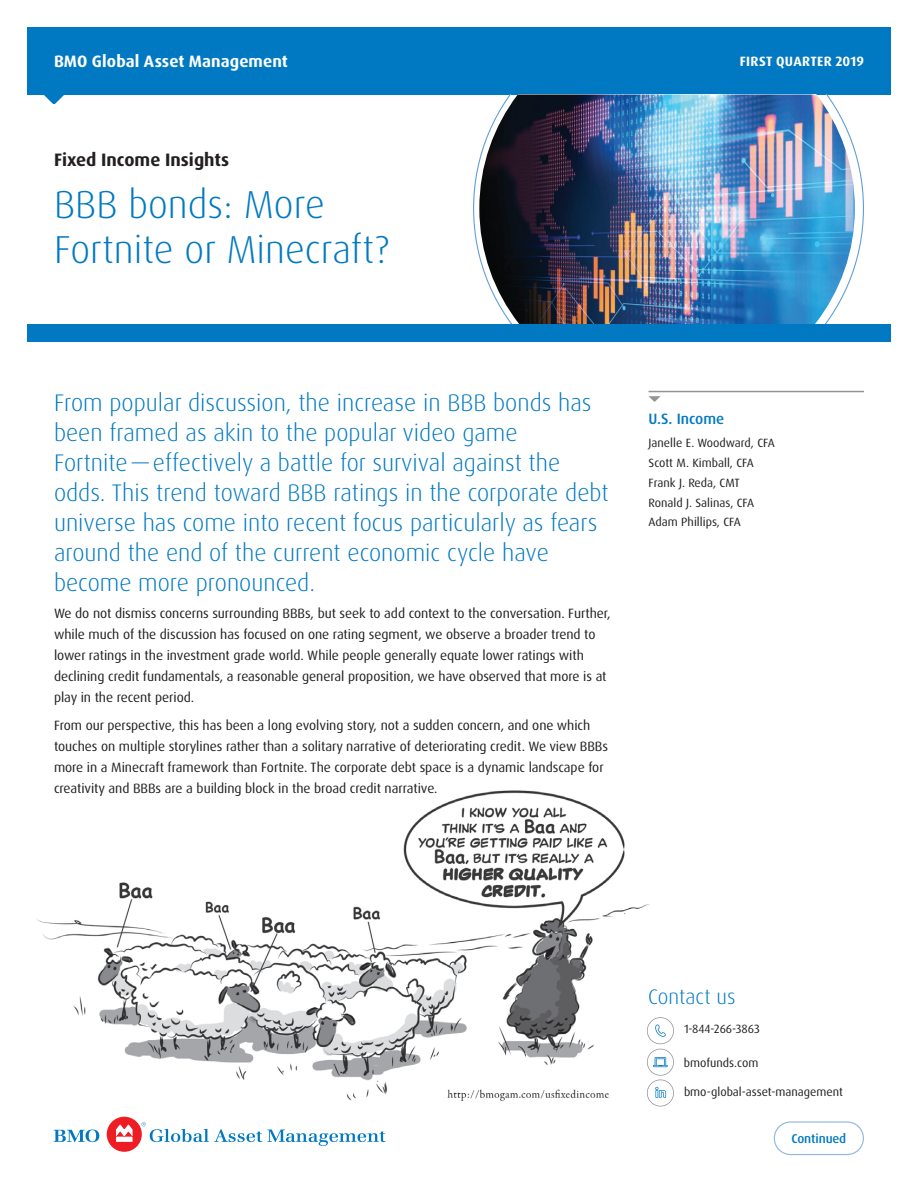
<style>
.page{position:relative;width:918px;height:1188px;background:#fff}
.page>*{position:absolute;margin:0;border:0;box-sizing:border-box;transform-origin:0 0}
.t1{font:300 39px/45px "Dax OT";color:#0079c2}
.t2{font:300 24px/30px "Dax OT";color:#0079c2}
.t3{font:300 21px "Dax OT";color:#0079c2}
.t4{font:700 18px "Dax OT";color:#231f20}
.t5{font:700 16.5px "Dax OT";letter-spacing:.005em;color:#fff}
.t6{font:500 15px "Dax OT";color:#0079c2}
.t7{font:13.5px/21px "Dax OT";letter-spacing:-.005em;color:#231f20}
.t8{font:700 13.5px "Dax OT";letter-spacing:.02em;color:#fff}
.t9{font:500 12.75px "Dax OT";letter-spacing:-.01em;color:#0079c2}
.t10{font:12px/19.8px "Dax OT";color:#231f20}
</style>
<div class="page">
<div style="left:27px;top:27px;width:864px;height:67px;background:#0079c2"></div>
<img style="left:37px;top:790px;width:612px;height:353px">
<svg style="left:473px;top:94px;width:391px;height:173px"></svg>
<img style="left:479px;top:94px;width:376px;height:230px">
<svg style="left:54px;top:1130px;width:45px;height:12px"></svg>
<div style="left:107px;top:1117px;width:35px;height:35px;background:#ee1d23;border-radius:50%"></div>
<svg style="left:116px;top:1125px;width:17px;height:17px"></svg>
<svg style="left:142px;top:1122px;width:244px;height:24px"></svg>
<svg style="left:774px;top:1121px;width:90px;height:34px"></svg>
<svg style="left:43px;top:94px;width:22px;height:10px"></svg>
<div style="left:27px;top:324px;width:864px;height:18px;background:#0079c2"></div>
<hr style="left:649px;top:391px;width:215px;height:1px;background:#919396">
<svg style="left:649px;top:396px;width:12px;height:6px"></svg>
<svg style="left:647px;top:1017px;width:27px;height:90px"></svg>
<p class="t5" style="left:54px;top:51px;width:235px">BMO Global Asset Management</p>
<p class="t8" style="left:740px;top:53px;width:126px">FIRST QUARTER 2019</p>
<h3 class="t4" style="left:54px;top:148px;width:177px">Fixed Income Insights</h3>
<h1 class="t1" style="left:54px;top:182px;width:336px">BBB bonds: More<br>Fortnite or Minecraft?</h1>
<p class="t2" style="left:54px;top:387px;width:556px">From popular discussion, the increase in BBB bonds has been framed as akin to the popular video game<br>Fortnite — effectively a battle for survival against the odds. This trend toward BBB ratings in the corporate debt universe has come into recent focus particularly as fears around the end of the current economic cycle have become more pronounced.</p>
<p class="t7" style="left:54px;top:603px;width:558px">We do not dismiss concerns surrounding BBBs, but seek to add context to the conversation. Further, while much of the discussion has focused on one rating segment, we observe a broader trend to lower ratings in the investment grade world. While people generally equate lower ratings with declining credit fundamentals, a reasonable general proposition, we have observed that more is at play in the recent period.</p>
<p class="t7" style="left:54px;top:715px;width:556px">From our perspective, this has been a long evolving story, not a sudden concern, and one which touches on multiple storylines rather than a solitary narrative of deteriorating credit. We view BBBs more in a Minecraft framework than Fortnite. The corporate debt space is a dynamic landscape for creativity and BBBs are a building block in the broad credit narrative.</p>
<p class="t6" style="left:649px;top:409px;width:77px">U.S. Income</p>
<p class="t10" style="left:649px;top:433px;width:128px">Janelle E. Woodward, CFA<br>Scott M. Kimball, CFA<br>Frank J. Reda, CMT<br>Ronald J. Salinas, CFA<br>Adam Phillips, CFA</p>
<h3 class="t3" style="left:648px;top:983px;width:89px">Contact us</h3>
<p class="t10" style="left:684px;top:1019px;width:77px">1-844-266-3863</p>
<p class="t10" style="left:684px;top:1053px;width:76px">bmofunds.com</p>
<p class="t10" style="left:684px;top:1082px;width:161px">bmo-global-asset-management</p>
<p class="t9" style="left:791px;top:1130px;width:56px">Continued</p>
</div>
